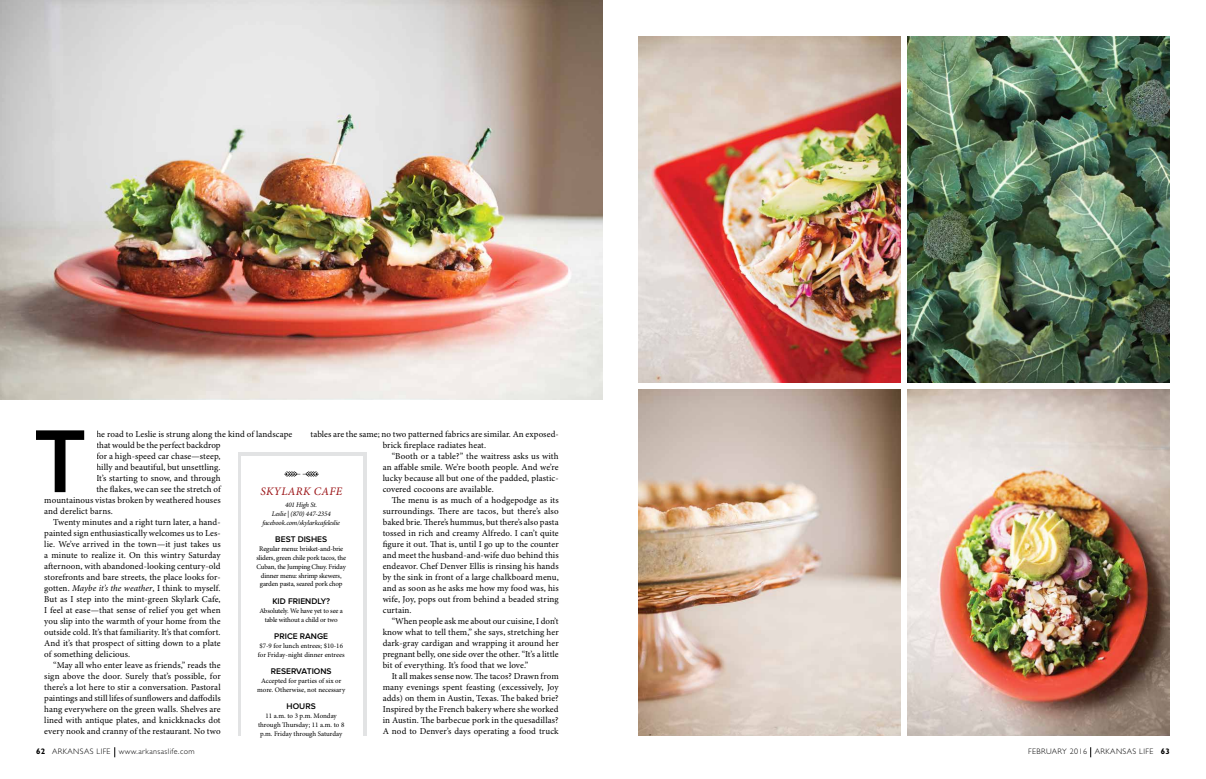
<style>
.page{position:relative;width:1206px;height:779px;background:#fff}
.page>*{position:absolute;margin:0;border:0;box-sizing:border-box;transform-origin:0 0}
.t1{font:italic 11.5px "Minion Pro";letter-spacing:.03em;color:#9a1114}
.t2{font:9px/11px "Minion Pro";letter-spacing:.01em;color:#000;text-align:justify}
.t3{font:600 8.5px "Proxima Nova";color:#000}
.t4{font:300 8px "Gill Sans Std";letter-spacing:.05em;color:#000}
.t5{font:7px/8.8px "Minion Pro";letter-spacing:-.015em;color:#000;text-align:center}
.t6{font:italic 7px/8.8px "Minion Pro";letter-spacing:-.025em;color:#000;text-align:center}
.s1{font-style:italic}
.s2{font-weight:700}
</style>
<div class="page">
<img style="left:0;top:0;width:603px;height:399px">
<div style="left:238px;top:452px;width:128px;height:283px;background:#e2e3e4"></div>
<div style="left:241px;top:456px;width:122px;height:282px;background:#fff"></div>
<svg style="left:284px;top:471px;width:35px;height:6px"></svg>
<img style="left:638px;top:389px;width:262px;height:346px">
<img style="left:638px;top:36px;width:262px;height:347px">
<img style="left:908px;top:36px;width:262px;height:347px">
<img style="left:908px;top:389px;width:262px;height:346px">
<svg style="left:36px;top:430px;width:48px;height:62px"></svg>
<p class="t2" style="left:311px;top:429px;width:250px;text-align:center">tables are the same; no two patterned fabrics are similar. An exposed&shy;brick fireplace radiates heat.</p>
<p class="t2" style="left:383px;top:451px;width:178px;text-indent:9px">“Booth or a table?” the waitress asks us with an affable smile. We’re booth people. And we’re lucky because all but one of the padded, plastic&shy;covered cocoons are available.</p>
<p class="t2" style="left:383px;top:495px;width:178px;text-indent:9px">The menu is as much of a hodgepodge as its surroundings. There are tacos, but there’s also baked brie. There’s hummus, but there’s also pasta tossed in rich and creamy Alfredo. I can’t quite figure it out. That is, until I go up to the counter and meet the husband-and-wife duo behind this endeavor. Chef Denver Ellis is rinsing his hands by the sink in front of a large chalkboard menu, and as soon as he asks me how my food was, his wife, Joy, pops out from behind a beaded string curtain.</p>
<p class="t2" style="left:383px;top:616px;width:178px;text-indent:9px">“When people ask me about our cuisine, I don’t know what to tell them,” she says, stretching her dark-gray cardigan and wrapping it around her pregnant belly, one side over the other. “It’s a little bit of everything. It’s food that we love.”</p>
<p class="t2" style="left:383px;top:671px;width:178px;text-indent:9px">It all makes sense now. The tacos? Drawn from many evenings spent feasting (excessively, Joy adds) on them in Austin, Texas. The baked brie?<br>Inspired by the French bakery where she worked in Austin. The barbecue pork in the quesadillas?<br>A nod to Denver’s days operating a food truck</p>
<p class="t2" style="left:96px;top:429px;width:198px">he road to Leslie is strung along the kind of landscape</p>
<p class="t2" style="left:96px;top:440px;width:126px">that would be the perfect backdrop</p>
<p class="t2" style="left:96px;top:451px;width:126px">for a high-speed car chase—steep,</p>
<p class="t2" style="left:96px;top:462px;width:126px">hilly and beautiful, but unsettling.</p>
<p class="t2" style="left:96px;top:473px;width:126px">It’s starting to snow, and through</p>
<p class="t2" style="left:96px;top:484px;width:126px">the flakes, we can see the stretch of</p>
<p class="t2" style="left:44px;top:495px;width:178px">mountainous vistas broken by weathered houses</p>
<p class="t2" style="left:44px;top:506px;width:70px">and derelict barns.</p>
<p class="t2" style="left:53px;top:517px;width:169px">Twenty minutes and a right turn later, a hand-</p>
<p class="t2" style="left:44px;top:528px;width:178px">painted sign enthusiastically welcomes us to Les-</p>
<p class="t2" style="left:44px;top:539px;width:178px">lie. We’ve arrived in the town—it just takes us</p>
<p class="t2" style="left:44px;top:550px;width:178px">a minute to realize it. On this wintry Saturday</p>
<p class="t2" style="left:44px;top:561px;width:178px">afternoon, with abandoned-looking century-old</p>
<p class="t2" style="left:44px;top:572px;width:178px">storefronts and bare streets, the place looks for-</p>
<p class="t2" style="left:44px;top:583px;width:178px">gotten. <span class="s1">Maybe it’s the weather</span>, I think to myself.</p>
<p class="t2" style="left:44px;top:594px;width:178px">But as I step into the mint-green Skylark Cafe,</p>
<p class="t2" style="left:44px;top:605px;width:178px">I feel at ease—that sense of relief you get when</p>
<p class="t2" style="left:44px;top:616px;width:178px">you slip into the warmth of your home from the</p>
<p class="t2" style="left:44px;top:627px;width:178px">outside cold. It’s that familiarity. It’s that comfort.</p>
<p class="t2" style="left:44px;top:638px;width:178px">And it’s that prospect of sitting down to a plate</p>
<p class="t2" style="left:44px;top:649px;width:87px">of something delicious.</p>
<p class="t2" style="left:53px;top:660px;width:169px">“May all who enter leave as friends,” reads the</p>
<p class="t2" style="left:44px;top:671px;width:178px">sign above the door. Surely that’s possible, for</p>
<p class="t2" style="left:44px;top:682px;width:178px">there’s a lot here to stir a conversation. Pastoral</p>
<p class="t2" style="left:44px;top:693px;width:178px">paintings and still lifes of sunflowers and daffodils</p>
<p class="t2" style="left:44px;top:704px;width:178px">hang everywhere on the green walls. Shelves are</p>
<p class="t2" style="left:44px;top:715px;width:178px">lined with antique plates, and knickknacks dot</p>
<p class="t2" style="left:44px;top:726px;width:178px">every nook and cranny of the restaurant. No two</p>
<p class="t1" style="left:261px;top:484px;width:83px">SKYLARK CAFE</p>
<p class="t6" style="left:262px;top:501px;width:79px">401 High St.<br>Leslie | (870) 447-2354 facebook.com/skylarkcafeleslie</p>
<p class="t3" style="left:275px;top:534px;width:53px">BEST DISHES</p>
<p class="t5" style="left:256px;top:545px;width:91px">Regular menu: brisket-and-brie sliders, green chile pork tacos, the<br>Cuban, the Jumping Chuy. Friday dinner menu: shrimp skewers, garden pasta, seared pork chop</p>
<p class="t3" style="left:272px;top:596px;width:59px">KID FRIENDLY?</p>
<p class="t5" style="left:260px;top:606px;width:85px">Absolutely. We have yet to see a table without a child or two</p>
<p class="t3" style="left:274px;top:631px;width:55px">PRICE RANGE</p>
<p class="t5" style="left:258px;top:641px;width:88px;text-align:left">$7-9 for lunch entrees; $10-16 for Friday-night dinner entrees</p>
<p class="t3" style="left:271px;top:666px;width:62px">RESERVATIONS</p>
<p class="t5" style="left:257px;top:676px;width:90px">Accepted for parties of six or more. Otherwise, not necessary</p>
<p class="t3" style="left:287px;top:701px;width:31px">HOURS</p>
<p class="t5" style="left:258px;top:711px;width:88px">11 a.m. to 3 p.m. Monday through Thursday; 11 a.m. to 8 p.m. Friday through Saturday</p>
<p class="t4" style="left:36px;top:746px;width:160px"><span class="s2">62</span> ARKANSAS LIFE www.arkansaslife.com</p>
<p class="t4" style="left:1028px;top:746px;width:143px">FEBRUARY 2016 ARKANSAS LIFE <span class="s2">63</span></p>
</div>
